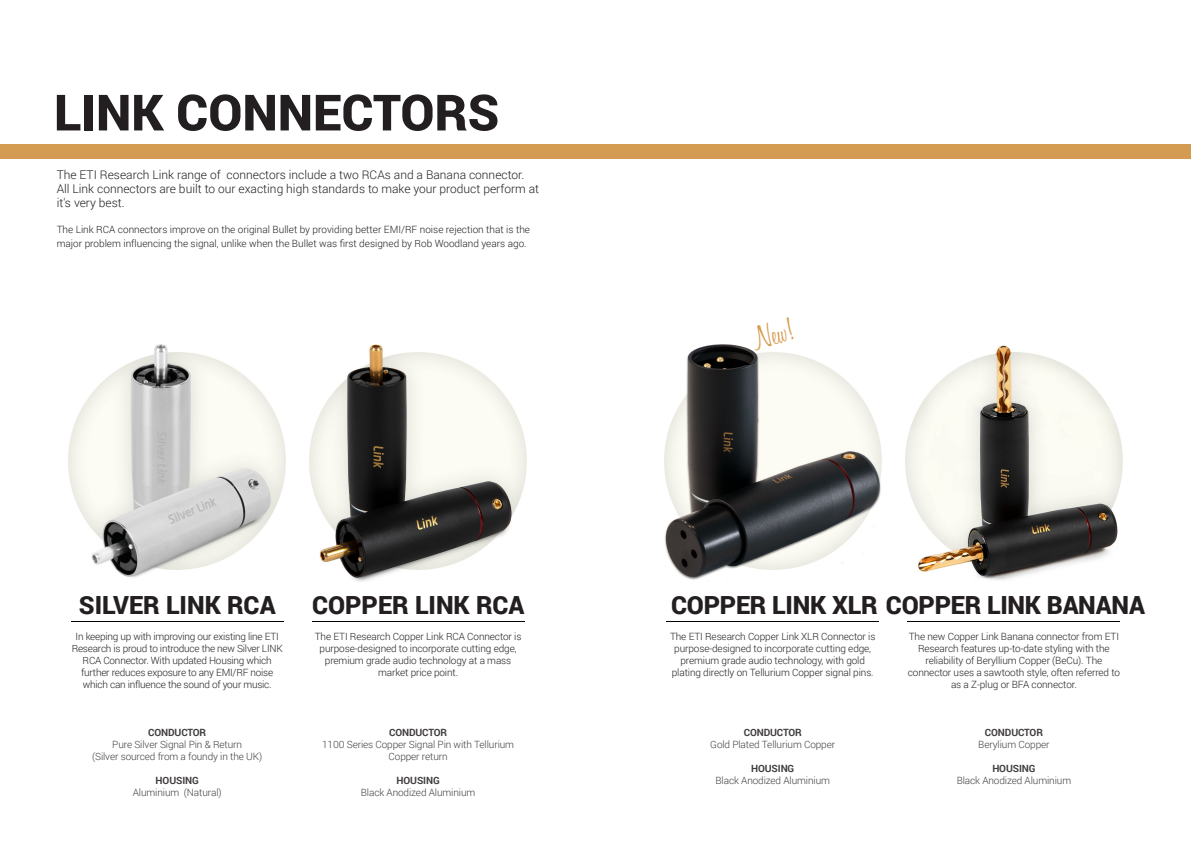
<style>
.page{position:relative;width:1191px;height:842px;background:#fff}
.page>*{position:absolute;margin:0;border:0;box-sizing:border-box;transform-origin:0 0}
.t1{font:900 50px "Roboto";color:#231f20}
.t2{font:35px "Filmotype Honey";color:#d69c51}
.t3{font:900 25px "Roboto";letter-spacing:-.01em;color:#231f20}
.t4{font:300 12px/14px "Roboto";color:#231f20}
.t5{font:300 10px/12px "Roboto";letter-spacing:-.01em;color:#231f20;text-align:center}
.t6{font:300 10px/12px "Roboto";letter-spacing:-.01em;color:rgb(35 31 32/.87);text-align:center}
.t7{font:700 10px "Roboto";letter-spacing:-.01em;color:rgb(35 31 32/.87)}
</style>
<div class="page">
<div style="left:0;top:145px;width:1191px;height:14px;background:#d49c52"></div>
<hr style="left:71px;top:621px;width:212px;height:1px;background:#000">
<hr style="left:666px;top:621px;width:213px;height:1px;background:#000">
<hr style="left:907px;top:621px;width:213px;height:1px;background:#000">
<hr style="left:312px;top:621px;width:212px;height:1px;background:#000">
<img style="left:68px;top:344px;width:459px;height:237px">
<img style="left:664px;top:344px;width:459px;height:236px">
<h1 class="t1" style="left:54px;top:78px;width:446px">LINK CONNECTORS</h1>
<p class="t4" style="left:57px;top:168px;width:484px">The ETI Research Link range of connectors include a two RCAs and a Banana connector.<br>All Link connectors are built to our exacting high standards to make your product perform at it's very best.</p>
<p class="t5" style="left:57px;top:222px;width:475px;line-height:14px;text-align:left">The Link RCA connectors improve on the original Bullet by providing better EMI/RF noise rejection that is the major problem influencing the signal, unlike when the Bullet was first designed by Rob Woodland years ago.</p>
<h2 class="t2" style="left:753px;top:327px;width:40px;rotate:-15deg">New!</h2>
<h3 class="t3" style="left:79px;top:588px;width:198px">SILVER LINK RCA</h3>
<h3 class="t3" style="left:312px;top:588px;width:214px">COPPER LINK RCA</h3>
<h3 class="t3" style="left:671px;top:588px;width:475px">COPPER LINK XLR COPPER LINK BANANA</h3>
<p class="t5" style="left:72px;top:630px;width:213px">In keeping up with improving our existing line ETI Research is proud to introduce the new Silver LINK RCA Connector. With updated Housing which further reduces exposure to any EMI/RF noise which can influence the sound of your music.</p>
<p class="t5" style="left:670px;top:630px;width:207px">The ETI Research Copper Link XLR Connector is purpose-designed to incorporate cutting edge, premium grade audio technology, with gold plating directly on Tellurium Copper signal pins.</p>
<p class="t5" style="left:908px;top:630px;width:214px">The new Copper Link Banana connector from ETI Research features up-to-date styling with the reliability of Beryllium Copper (BeCu). The connector uses a sawtooth style, often referred to as a Z-plug or BFA connector.</p>
<p class="t5" style="left:315px;top:630px;width:208px">The ETI Research Copper Link RCA Connector is purpose-designed to incorporate cutting edge, premium grade audio technology at a mass market price point.</p>
<p class="t7" style="left:148px;top:726px;width:60px">CONDUCTOR</p>
<p class="t6" style="left:92px;top:738px;width:172px">Pure Silver Signal Pin &amp; Return<br>(Silver sourced from a foundy in the UK)</p>
<p class="t7" style="left:156px;top:774px;width:45px">HOUSING</p>
<p class="t6" style="left:133px;top:786px;width:90px">Aluminium (Natural)</p>
<p class="t7" style="left:389px;top:726px;width:60px">CONDUCTOR</p>
<p class="t6" style="left:322px;top:738px;width:193px">1100 Series Copper Signal Pin with Tellurium<br>Copper return</p>
<p class="t7" style="left:396px;top:774px;width:45px">HOUSING</p>
<p class="t6" style="left:361px;top:786px;width:116px">Black Anodized Aluminium</p>
<p class="t7" style="left:743px;top:726px;width:60px">CONDUCTOR</p>
<p class="t6" style="left:710px;top:738px;width:126px">Gold Plated Tellurium Copper</p>
<p class="t7" style="left:751px;top:762px;width:45px">HOUSING</p>
<p class="t6" style="left:715px;top:774px;width:116px">Black Anodized Aluminium</p>
<p class="t7" style="left:985px;top:726px;width:60px">CONDUCTOR</p>
<p class="t6" style="left:978px;top:738px;width:73px">Berylium Copper</p>
<p class="t7" style="left:992px;top:762px;width:45px">HOUSING</p>
<p class="t6" style="left:956px;top:774px;width:116px">Black Anodized Aluminium</p>
</div>
